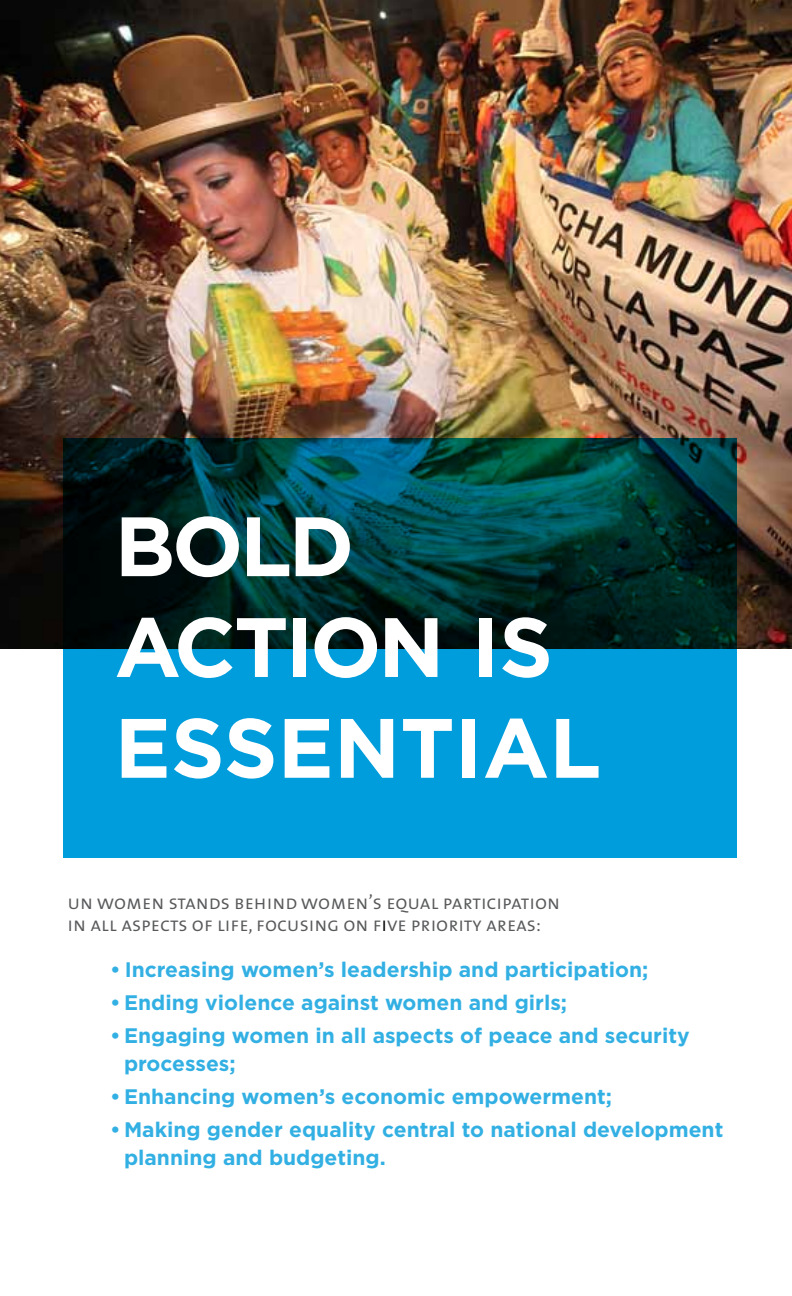
<style>
.page{position:relative;width:792px;height:1296px;background:#fff}
.page>*{position:absolute;margin:0;border:0;box-sizing:border-box;transform-origin:0 0}
.t1{font:700 84px/100.8px "Gotham";letter-spacing:-.01em;color:#fff}
.t2{font:700 21px/28px "Gotham";color:#33b0e3}
.t3{font:20px/22px "The Sans Semi Light Caps";color:#58595b}
.s1{color:#000}
</style>
<div class="page">
<img style="left:0;top:0;width:792px;height:649px">
<svg style="left:63px;top:439px;width:674px;height:419px;background:#006685"></svg>
<h1 class="t1" style="left:115px;top:494px;width:488px">BOLD<br>ACTION IS<br>ESSENTIAL</h1>
<p class="t3" style="left:68px;top:890px;width:494px">un women stands behind women’s equal participation in all aspects of life, focusing on f<span class="s1">i</span>ve priority areas:</p>
<p class="t2" style="left:110px;top:955px;width:540px">• Increasing women’s leadership and participation;</p>
<p class="t2" style="left:110px;top:988px;width:459px">• Ending violence against women and girls;</p>
<p class="t2" style="left:124px;top:1021px;width:567px;text-indent:-14px">• Engaging women in all aspects of peace and security processes;</p>
<p class="t2" style="left:110px;top:1082px;width:504px">• Enhancing women’s economic empowerment;</p>
<p class="t2" style="left:124px;top:1115px;width:601px;text-indent:-14px">• Making gender equality central to national development planning and budgeting.</p>
</div>
